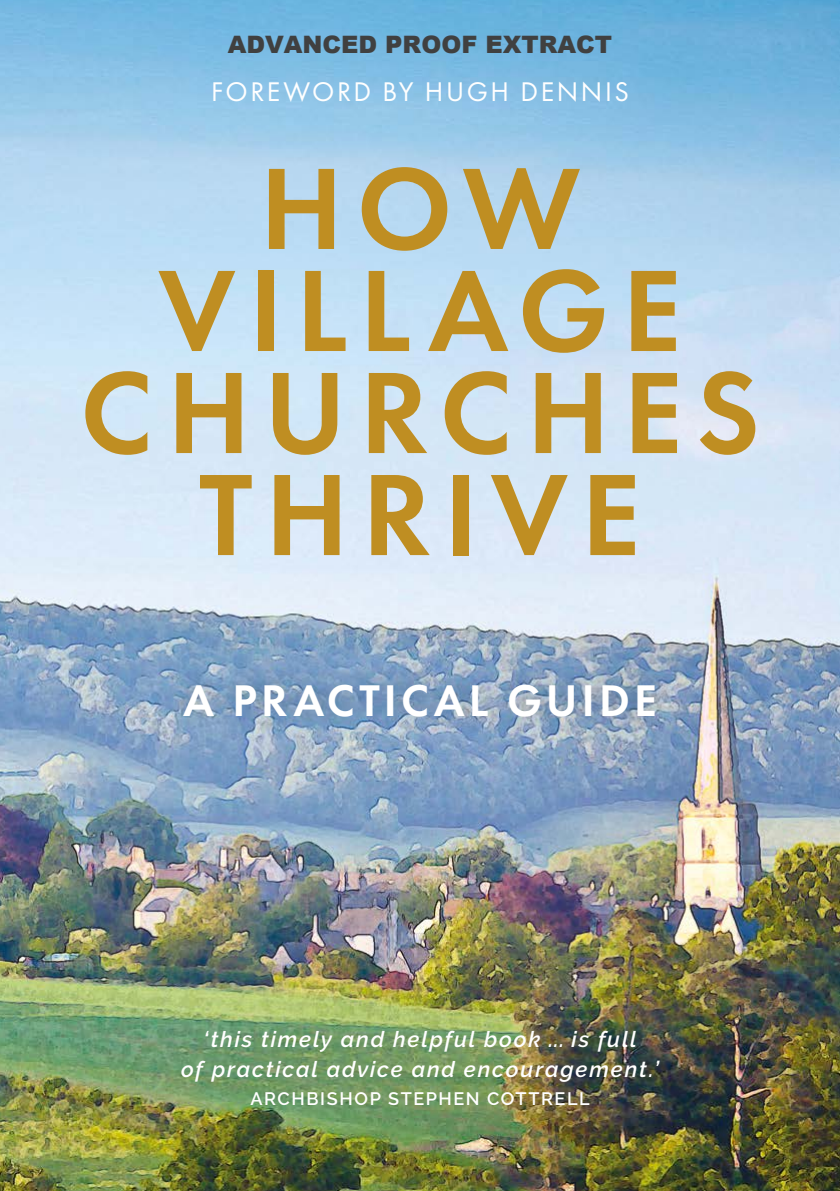
<style>
.page{position:relative;width:840px;height:1191px;background:#fff}
.page>*{position:absolute;margin:0;border:0;box-sizing:border-box;transform-origin:0 0}
.t1{font:600 120px/102px "Futura PT";letter-spacing:.11em;color:#bf8e22;text-align:center}
.t2{font:600 46px "Futura PT";letter-spacing:.09em;color:#fff}
.t3{font:28px "Futura PT";letter-spacing:.09em;color:#fff}
.t4{font:900 24px "Arial";color:#404040}
.t5{font:italic 600 22px/30px "Raleway";letter-spacing:.08em;color:#fff;text-align:center}
.t6{font:600 18px "Raleway";letter-spacing:.085em;color:#fff}
</style>
<div class="page">
<img style="left:0;top:0;width:839px;height:1191px">
<div style="left:165px;top:664px;width:509px;height:73px;background:#000;opacity:.26"></div>
<p class="t4" style="left:228px;top:27px;width:385px">ADVANCED PROOF EXTRACT</p>
<p class="t3" style="left:211px;top:75px;width:419px">FOREWORD BY HUGH DENNIS</p>
<h1 class="t1" style="left:80px;top:156px;width:681px">HOW<br>VILLAGE<br>CHURCHES<br>THRIVE</h1>
<h2 class="t2" style="left:183px;top:671px;width:475px">A PRACTICAL GUIDE</h2>
<p class="t5" style="left:181px;top:1024px;width:479px">‘this timely and helpful book ... is full<br>of practical advice and encouragement.’</p>
<p class="t6" style="left:250px;top:1088px;width:340px">ARCHBISHOP STEPHEN COTTRELL</p>
</div>
